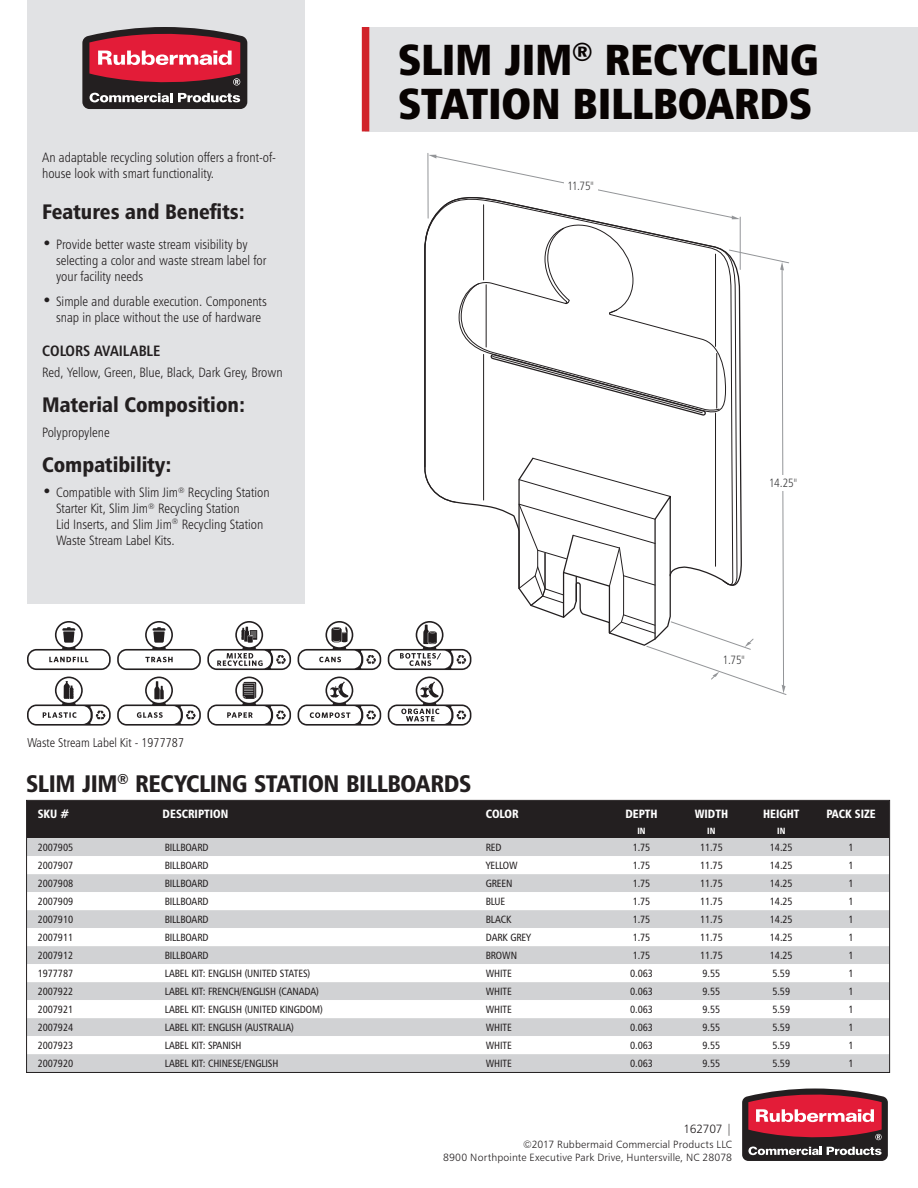
<style>
.page{position:relative;width:918px;height:1188px;background:#fff}
.page>*{position:absolute;margin:0;border:0;box-sizing:border-box;transform-origin:0 0}
.Feature_Page_Header{font:43.5px/43.5px "Humanist 777 BT Extra Black Cond B";letter-spacing:-.01em;color:#080302}
.t1{font:24px "Humanist 777 BT Black Condensed B";letter-spacing:-.015em;color:#231f20}
.t2{font:21px "Humanist 777 BT Black Condensed B";color:#231f20}
.t3{font:15px "Humanist 777 BT Bold Condensed B";color:#231f20}
.t4{font:13.5px/15.8px "Humanist 777 BT Light Condensed B";color:#231f20}
.t5{font:12.75px "Humanist 777 BT Light Condensed B";color:#231f20}
.t6{font:12px "Humanist 777 BT Black Condensed B";color:#fff;scale:.95 1}
.TABULAR_BODY_COPY{font:12px "Humanist 777 BT Light Condensed B";letter-spacing:-.025em;color:#3e3e3f}
.t7{font:12px "Humanist 777 BT Light B";letter-spacing:-.02em;color:#231f20}
.t8{font:10.5px "Humanist 777 BT Roman Condensed B";letter-spacing:-.01em;color:#231f20}
.t9{font:10.5px "Humanist 777 BT Light B";letter-spacing:.015em;color:#231f20}
.t10{font:9px "Humanist 777 BT Black Condensed B";color:#fff;scale:.95 1}
.s1{font-family:"Humanist 777 BT Bold Condensed B";font-size:16.5px}
</style>
<div class="page">
<div style="left:27px;top:0;width:277px;height:603px;background:#e1e2e4"></div>
<div style="left:366px;top:27px;width:552px;height:104px;background:#e1e2e4"></div>
<div style="left:362px;top:27px;width:7px;height:104px;background:#d1232a"></div>
<svg style="left:82px;top:27px;width:165px;height:82px;background:#95434e"></svg>
<hr style="left:428px;top:153px;width:1px;height:65px;background:#939598">
<svg style="left:428px;top:155px;width:182px;height:37px"></svg>
<svg style="left:427px;top:193px;width:307px;height:35px"></svg>
<hr style="left:483px;top:205px;width:1px;height:75px;background:#231f20">
<svg style="left:458px;top:220px;width:268px;height:8px"></svg>
<div style="left:28px;top:802px;width:860px;height:36px;background:#231f20"></div>
<div style="left:28px;top:838px;width:860px;height:233px;background:#d1d2d4"></div>
<svg style="left:28px;top:856px;width:860px;height:198px"></svg>
<svg style="left:742px;top:1089px;width:146px;height:72px;background:#95424e"></svg>
<div style="left:564px;top:178px;width:33px;height:16px;background:#fff"></div>
<svg style="left:27px;top:621px;width:84px;height:49px"></svg>
<svg style="left:117px;top:621px;width:84px;height:49px"></svg>
<svg style="left:207px;top:621px;width:84px;height:49px"></svg>
<svg style="left:298px;top:621px;width:83px;height:49px"></svg>
<svg style="left:27px;top:677px;width:84px;height:49px"></svg>
<svg style="left:117px;top:677px;width:84px;height:49px"></svg>
<svg style="left:207px;top:677px;width:84px;height:49px"></svg>
<svg style="left:298px;top:677px;width:83px;height:49px"></svg>
<svg style="left:388px;top:228px;width:401px;height:498px"></svg>
<p class="t4" style="left:42px;top:149px;width:235px">An adaptable recycling solution offers a front-of&shy;house look with smart functionality.</p>
<p class="t2" style="left:42px;top:198px;width:204px">Features and Benefits:</p>
<p class="t4" style="left:56px;top:236px;width:212px;text-indent:-14px"><span class="s1">•</span> Provide better waste stream visibility by selecting a color and waste stream label for your facility needs</p>
<p class="t4" style="left:56px;top:293px;width:212px;text-indent:-14px"><span class="s1">•</span> Simple and durable execution. Components snap in place without the use of hardware</p>
<p class="t3" style="left:42px;top:342px;width:120px">COLORS AVAILABLE</p>
<p class="t4" style="left:42px;top:365px;width:242px">Red, Yellow, Green, Blue, Black, Dark Grey, Brown</p>
<p class="t2" style="left:42px;top:391px;width:205px">Material Composition:</p>
<p class="t4" style="left:42px;top:425px;width:69px">Polypropylene</p>
<p class="t2" style="left:42px;top:451px;width:131px">Compatibility:</p>
<p class="t4" style="left:56px;top:485px;width:215px;text-indent:-14px"><span class="s1">•</span> Compatible with Slim Jim<sup>®</sup> Recycling Station Starter Kit, Slim Jim<sup>®</sup> Recycling Station<br>Lid Inserts, and Slim Jim<sup>®</sup> Recycling Station Waste Stream Label Kits.</p>
<p class="t5" style="left:27px;top:735px;width:159px">Waste Stream Label Kit - 1977787</p>
<p class="Feature_Page_Header" style="left:398px;top:37px;width:422px">SLIM JIM<sup>®</sup> RECYCLING<br>STATION BILLBOARDS</p>
<p class="TABULAR_BODY_COPY" style="left:567px;top:179px;width:28px">11.75"</p>
<p class="TABULAR_BODY_COPY" style="left:769px;top:476px;width:29px">14.25"</p>
<p class="TABULAR_BODY_COPY" style="left:723px;top:653px;width:23px">1.75"</p>
<p class="t1" style="left:26px;top:769px;width:447px">SLIM JIM<sup>®</sup> RECYCLING STATION BILLBOARDS</p>
<p class="t6" style="left:38px;top:806px;width:35px">SKU #</p>
<p class="t6" style="left:163px;top:806px;width:71px">DESCRIPTION</p>
<p class="t6" style="left:486px;top:806px;width:36px">COLOR</p>
<p class="t6" style="left:625px;top:806px;width:36px">DEPTH</p>
<p class="t6" style="left:695px;top:806px;width:37px">WIDTH</p>
<p class="t6" style="left:763px;top:806px;width:40px">HEIGHT</p>
<p class="t6" style="left:826px;top:806px;width:54px">PACK SIZE</p>
<p class="t10" style="left:637px;top:825px;width:10px">IN</p>
<p class="t10" style="left:707px;top:825px;width:10px">IN</p>
<p class="t10" style="left:777px;top:825px;width:10px">IN</p>
<p class="t8" style="left:38px;top:841px;width:37px">2007905</p>
<p class="t8" style="left:165px;top:841px;width:45px">BILLBOARD</p>
<p class="t8" style="left:486px;top:841px;width:17px">RED</p>
<p class="t8" style="left:633px;top:840px;width:19px">1.75</p>
<p class="t8" style="left:700px;top:840px;width:24px">11.75</p>
<p class="t8" style="left:770px;top:840px;width:24px">14.25</p>
<p class="t8" style="left:849px;top:840px;width:7px">1</p>
<p class="t8" style="left:38px;top:859px;width:37px">2007907</p>
<p class="t8" style="left:165px;top:859px;width:45px">BILLBOARD</p>
<p class="t8" style="left:486px;top:859px;width:34px">YELLOW</p>
<p class="t8" style="left:633px;top:858px;width:19px">1.75</p>
<p class="t8" style="left:700px;top:858px;width:24px">11.75</p>
<p class="t8" style="left:770px;top:858px;width:24px">14.25</p>
<p class="t8" style="left:849px;top:858px;width:7px">1</p>
<p class="t8" style="left:38px;top:877px;width:37px">2007908</p>
<p class="t8" style="left:165px;top:877px;width:45px">BILLBOARD</p>
<p class="t8" style="left:486px;top:877px;width:28px">GREEN</p>
<p class="t8" style="left:633px;top:876px;width:19px">1.75</p>
<p class="t8" style="left:700px;top:876px;width:24px">11.75</p>
<p class="t8" style="left:770px;top:876px;width:24px">14.25</p>
<p class="t8" style="left:849px;top:876px;width:7px">1</p>
<p class="t8" style="left:38px;top:895px;width:37px">2007909</p>
<p class="t8" style="left:165px;top:895px;width:45px">BILLBOARD</p>
<p class="t8" style="left:486px;top:895px;width:21px">BLUE</p>
<p class="t8" style="left:633px;top:894px;width:19px">1.75</p>
<p class="t8" style="left:700px;top:894px;width:24px">11.75</p>
<p class="t8" style="left:770px;top:894px;width:24px">14.25</p>
<p class="t8" style="left:849px;top:894px;width:7px">1</p>
<p class="t8" style="left:38px;top:913px;width:37px">2007910</p>
<p class="t8" style="left:165px;top:913px;width:45px">BILLBOARD</p>
<p class="t8" style="left:486px;top:913px;width:27px">BLACK</p>
<p class="t8" style="left:633px;top:912px;width:19px">1.75</p>
<p class="t8" style="left:700px;top:912px;width:24px">11.75</p>
<p class="t8" style="left:770px;top:912px;width:24px">14.25</p>
<p class="t8" style="left:849px;top:912px;width:7px">1</p>
<p class="t8" style="left:38px;top:931px;width:37px">2007911</p>
<p class="t8" style="left:165px;top:931px;width:45px">BILLBOARD</p>
<p class="t8" style="left:486px;top:931px;width:47px">DARK GREY</p>
<p class="t8" style="left:633px;top:930px;width:19px">1.75</p>
<p class="t8" style="left:700px;top:930px;width:24px">11.75</p>
<p class="t8" style="left:770px;top:930px;width:24px">14.25</p>
<p class="t8" style="left:849px;top:930px;width:7px">1</p>
<p class="t8" style="left:38px;top:949px;width:37px">2007912</p>
<p class="t8" style="left:165px;top:949px;width:45px">BILLBOARD</p>
<p class="t8" style="left:486px;top:949px;width:33px">BROWN</p>
<p class="t8" style="left:633px;top:948px;width:19px">1.75</p>
<p class="t8" style="left:700px;top:948px;width:24px">11.75</p>
<p class="t8" style="left:770px;top:948px;width:24px">14.25</p>
<p class="t8" style="left:849px;top:948px;width:7px">1</p>
<p class="t8" style="left:38px;top:967px;width:37px">1977787</p>
<p class="t8" style="left:165px;top:967px;width:147px">LABEL KIT: ENGLISH (UNITED STATES)</p>
<p class="t8" style="left:486px;top:967px;width:28px">WHITE</p>
<p class="t8" style="left:630px;top:966px;width:24px">0.063</p>
<p class="t8" style="left:703px;top:966px;width:19px">9.55</p>
<p class="t8" style="left:772px;top:966px;width:19px">5.59</p>
<p class="t8" style="left:849px;top:966px;width:7px">1</p>
<p class="t8" style="left:38px;top:985px;width:37px">2007922</p>
<p class="t8" style="left:165px;top:985px;width:156px">LABEL KIT: FRENCH/ENGLISH (CANADA)</p>
<p class="t8" style="left:486px;top:985px;width:28px">WHITE</p>
<p class="t8" style="left:630px;top:984px;width:24px">0.063</p>
<p class="t8" style="left:703px;top:984px;width:19px">9.55</p>
<p class="t8" style="left:772px;top:984px;width:19px">5.59</p>
<p class="t8" style="left:849px;top:984px;width:7px">1</p>
<p class="t8" style="left:38px;top:1003px;width:37px">2007921</p>
<p class="t8" style="left:165px;top:1003px;width:159px">LABEL KIT: ENGLISH (UNITED KINGDOM)</p>
<p class="t8" style="left:486px;top:1003px;width:28px">WHITE</p>
<p class="t8" style="left:630px;top:1002px;width:24px">0.063</p>
<p class="t8" style="left:703px;top:1002px;width:19px">9.55</p>
<p class="t8" style="left:772px;top:1002px;width:19px">5.59</p>
<p class="t8" style="left:849px;top:1002px;width:7px">1</p>
<p class="t8" style="left:38px;top:1021px;width:37px">2007924</p>
<p class="t8" style="left:165px;top:1021px;width:131px">LABEL KIT: ENGLISH (AUSTRALIA)</p>
<p class="t8" style="left:486px;top:1021px;width:28px">WHITE</p>
<p class="t8" style="left:630px;top:1020px;width:24px">0.063</p>
<p class="t8" style="left:703px;top:1020px;width:19px">9.55</p>
<p class="t8" style="left:772px;top:1020px;width:19px">5.59</p>
<p class="t8" style="left:849px;top:1020px;width:7px">1</p>
<p class="t8" style="left:38px;top:1039px;width:37px">2007923</p>
<p class="t8" style="left:165px;top:1039px;width:78px">LABEL KIT: SPANISH</p>
<p class="t8" style="left:486px;top:1039px;width:28px">WHITE</p>
<p class="t8" style="left:630px;top:1038px;width:24px">0.063</p>
<p class="t8" style="left:703px;top:1038px;width:19px">9.55</p>
<p class="t8" style="left:772px;top:1038px;width:19px">5.59</p>
<p class="t8" style="left:849px;top:1038px;width:7px">1</p>
<p class="t8" style="left:38px;top:1057px;width:37px">2007920</p>
<p class="t8" style="left:165px;top:1057px;width:115px">LABEL KIT: CHINESE/ENGLISH</p>
<p class="t8" style="left:486px;top:1057px;width:28px">WHITE</p>
<p class="t8" style="left:630px;top:1056px;width:24px">0.063</p>
<p class="t8" style="left:703px;top:1056px;width:19px">9.55</p>
<p class="t8" style="left:772px;top:1056px;width:19px">5.59</p>
<p class="t8" style="left:849px;top:1056px;width:7px">1</p>
<p class="t7" style="left:684px;top:1121px;width:50px">162707 |</p>
<p class="t9" style="left:523px;top:1137px;width:210px">©2017 Rubbermaid Commercial Products LLC</p>
<p class="t9" style="left:443px;top:1151px;width:290px">8900 Northpointe Executive Park Drive, Huntersville, NC 28078</p>
</div>
